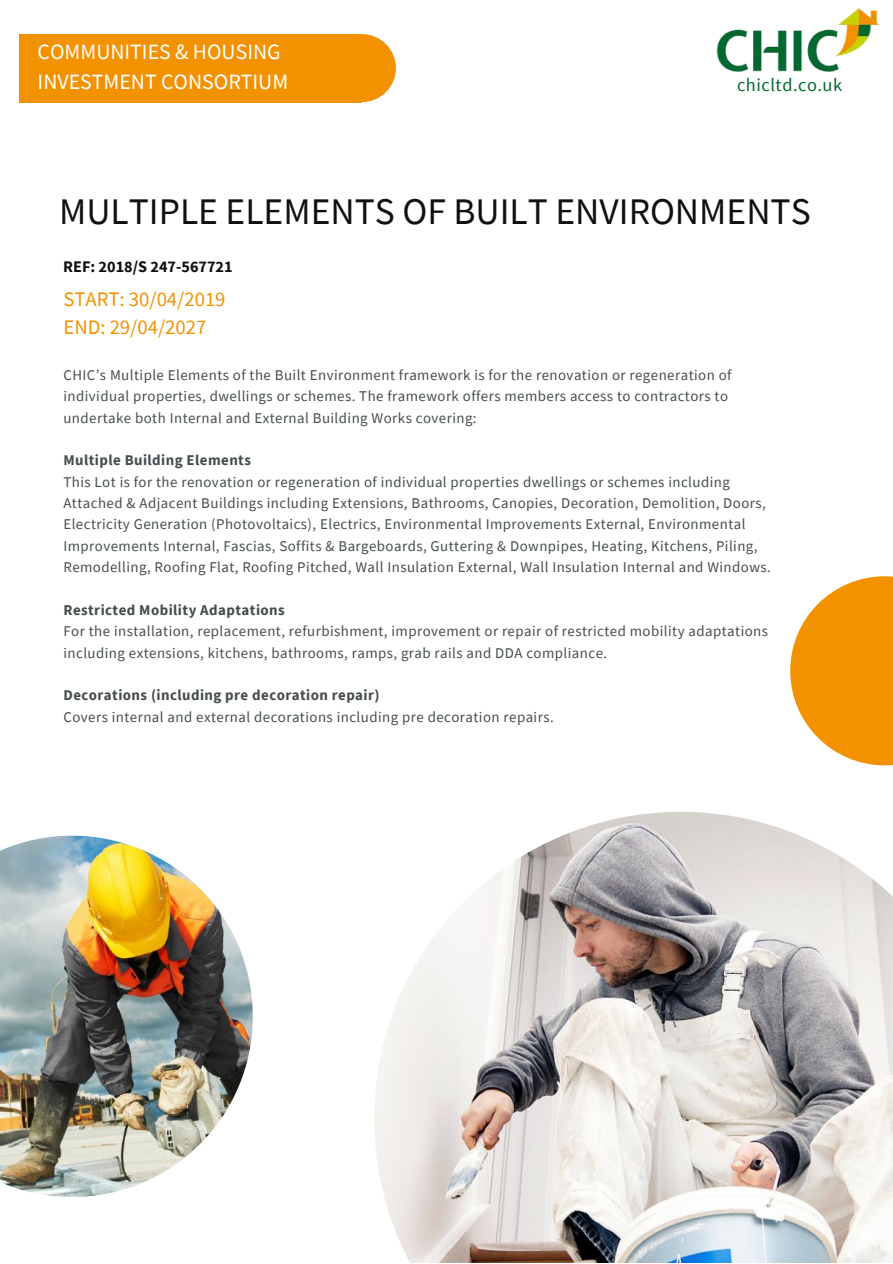
<style>
.page{position:relative;width:893px;height:1264px;background:#fff}
.page>*{position:absolute;margin:0;border:0;box-sizing:border-box;transform-origin:0 0}
.t1{font:37.5px "Source Sans Pro";color:#12100f}
.t2{font:21.9px/30.3px "Source Sans Pro";color:#fff}
.t3{font:20.7px/28px "Source Sans Pro";color:#f39200}
.t4{font:18.3px "Source Sans Pro";letter-spacing:.03em;color:#00692f}
.t5{font:700 16.2px "Source Sans Pro";color:#12100f}
.t6{font:14.85px/21.3px "Source Sans Pro";letter-spacing:.03em;color:#454d4f}
.t7{font:700 14.85px "Source Sans Pro";letter-spacing:.03em;color:#454d4f}
</style>
<div class="page">
<div style="left:328px;top:34px;width:68px;height:68px;background:#f39200;border-radius:50%"></div>
<img style="left:374px;top:812px;width:518px;height:450px">
<svg style="left:790px;top:576px;width:102px;height:189px;fill:#f39200"></svg>
<div style="left:20px;top:34px;width:342px;height:68px;background:#f39200"></div>
<img style="left:0;top:835px;width:253px;height:361px">
<img style="left:716px;top:9px;width:163px;height:62px">
<h2 class="t2" style="left:38px;top:36px;width:252px">COMMUNITIES &amp; HOUSING<br>INVESTMENT CONSORTIUM</h2>
<p class="t4" style="left:737px;top:73px;width:106px">chicltd.co.uk</p>
<h1 class="t1" style="left:59px;top:187px;width:753px">MULTIPLE ELEMENTS OF BUILT ENVIRONMENTS</h1>
<p class="t5" style="left:63px;top:256px;width:171px">REF: 2018/S 247-567721</p>
<h3 class="t3" style="left:63px;top:284px;width:164px">START: 30/04/2019<br>END: 29/04/2027</h3>
<p class="t6" style="left:63px;top:364px;width:669px">CHIC’s Multiple Elements of the Built Environment framework is for the renovation or regeneration of individual properties, dwellings or schemes. The framework offers members access to contractors to undertake both Internal and External Building Works covering:</p>
<p class="t7" style="left:63px;top:450px;width:189px">Multiple Building Elements</p>
<p class="t6" style="left:63px;top:471px;width:709px">This Lot is for the renovation or regeneration of individual properties dwellings or schemes including Attached &amp; Adjacent Buildings including Extensions, Bathrooms, Canopies, Decoration, Demolition, Doors, Electricity Generation (Photovoltaics), Electrics, Environmental Improvements External, Environmental Improvements Internal, Fascias, Soffits &amp; Bargeboards, Guttering &amp; Downpipes, Heating, Kitchens, Piling, Remodelling, Roofing Flat, Roofing Pitched, Wall Insulation External, Wall Insulation Internal and Windows.</p>
<p class="t7" style="left:63px;top:600px;width:223px">Restricted Mobility Adaptations</p>
<p class="t6" style="left:63px;top:620px;width:706px">For the installation, replacement, refurbishment, improvement or repair of restricted mobility adaptations including extensions, kitchens, bathrooms, ramps, grab rails and DDA compliance.</p>
<p class="t7" style="left:63px;top:685px;width:317px">Decorations (including pre decoration repair)</p>
<p class="t6" style="left:63px;top:705px;width:491px">Covers internal and external decorations including pre decoration repairs.</p>
</div>
